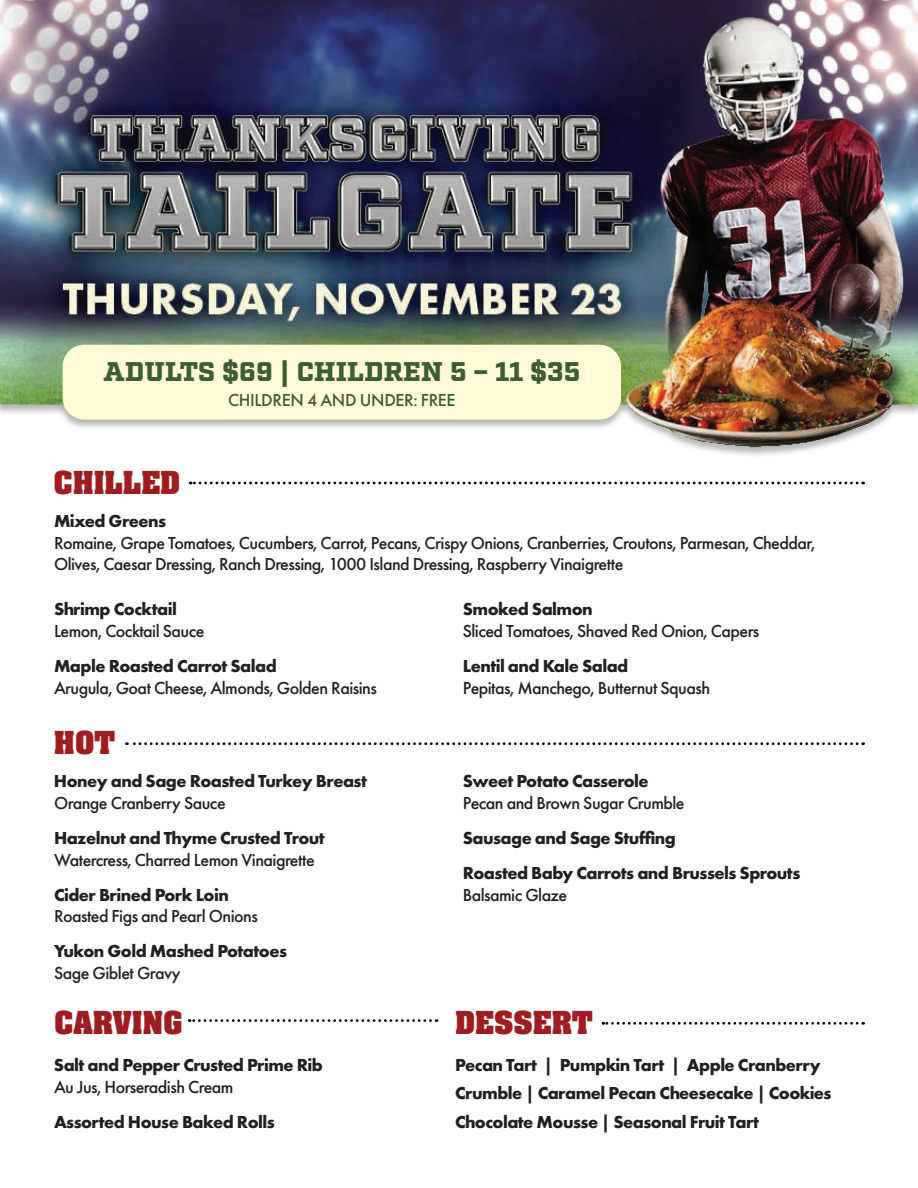
<style>
.page{position:relative;width:918px;height:1188px;background:#fff}
.page>*{position:absolute;margin:0;border:0;box-sizing:border-box;transform-origin:0 0}
.t1{font:900 27px "Factoria";color:#3d5d34}
.t2{font:700 27px "Aachen Std";color:#9f1d20}
.t3{font:500 18px/21.6px "Futura PT";letter-spacing:-.03em;color:#231f20}
.t4{font:700 18px/28.5px "Futura PT";letter-spacing:-.03em;color:#231f20}
.t5{font:500 18px "Futura PT";letter-spacing:-.02em;color:#3d5d34}
</style>
<div class="page">
<svg style="left:190px;top:482px;width:667px;height:2px"></svg>
<svg style="left:126px;top:742px;width:731px;height:3px"></svg>
<svg style="left:189px;top:1019px;width:248px;height:3px"></svg>
<svg style="left:603px;top:1022px;width:254px;height:3px"></svg>
<img style="left:0;top:0;width:918px;height:454px">
<div style="left:63px;top:345px;width:558px;height:75px;background:#fffbd6;border-radius:22px"></div>
<h1 class="t1" style="left:104px;top:355px;width:478px">ADULTS $69 | CHILDREN 5 – 11 $35</h1>
<p class="t5" style="left:228px;top:389px;width:229px">CHILDREN 4 AND UNDER: FREE</p>
<h1 class="t2" style="left:54px;top:463px;width:128px">CHILLED</h1>
<p class="t4" style="left:54px;top:506px;width:114px">Mixed Greens</p>
<p class="t3" style="left:54px;top:532px;width:763px">Romaine, Grape Tomatoes, Cucumbers, Carrot, Pecans, Crispy Onions, Cranberries, Croutons, Parmesan, Cheddar,<br>Olives, Caesar Dressing, Ranch Dressing, 1000 Island Dressing, Raspberry Vinaigrette</p>
<p class="t4" style="left:54px;top:595px;width:124px">Shrimp Cocktail</p>
<p class="t3" style="left:54px;top:620px;width:152px">Lemon, Cocktail Sauce</p>
<p class="t4" style="left:54px;top:651px;width:224px">Maple Roasted Carrot Salad</p>
<p class="t3" style="left:54px;top:677px;width:324px">Arugula, Goat Cheese, Almonds, Golden Raisins</p>
<p class="t4" style="left:463px;top:595px;width:131px">Smoked Salmon</p>
<p class="t3" style="left:463px;top:620px;width:298px">Sliced Tomatoes, Shaved Red Onion, Capers</p>
<p class="t4" style="left:463px;top:651px;width:167px">Lentil and Kale Salad</p>
<p class="t3" style="left:463px;top:677px;width:249px">Pepitas, Manchego, Butternut Squash</p>
<h1 class="t2" style="left:54px;top:723px;width:62px">HOT</h1>
<p class="t4" style="left:54px;top:767px;width:314px">Honey and Sage Roasted Turkey Breast</p>
<p class="t3" style="left:54px;top:792px;width:173px">Orange Cranberry Sauce</p>
<p class="t4" style="left:54px;top:823px;width:272px">Hazelnut and Thyme Crusted Trout</p>
<p class="t3" style="left:54px;top:849px;width:262px">Watercress, Charred Lemon Vinaigrette</p>
<p class="t4" style="left:54px;top:880px;width:176px">Cider Brined Pork Loin</p>
<p class="t3" style="left:54px;top:906px;width:205px">Roasted Figs and Pearl Onions</p>
<p class="t4" style="left:54px;top:937px;width:235px">Yukon Gold Mashed Potatoes</p>
<p class="t3" style="left:54px;top:962px;width:128px">Sage Giblet Gravy</p>
<p class="t4" style="left:463px;top:767px;width:188px">Sweet Potato Casserole</p>
<p class="t3" style="left:463px;top:792px;width:223px">Pecan and Brown Sugar Crumble</p>
<p class="t4" style="left:463px;top:820px;width:339px;line-height:35.1px">Sausage and Sage Stuffing<br>Roasted Baby Carrots and Brussels Sprouts</p>
<p class="t3" style="left:463px;top:884px;width:106px">Balsamic Glaze</p>
<h1 class="t2" style="left:55px;top:1003px;width:129px">CARVING</h1>
<h1 class="t2" style="left:455px;top:1003px;width:139px">DESSERT</h1>
<p class="t4" style="left:54px;top:1050px;width:271px">Salt and Pepper Crusted Prime Rib</p>
<p class="t3" style="left:54px;top:1076px;width:181px">Au Jus, Horseradish Cream</p>
<p class="t4" style="left:54px;top:1107px;width:222px">Assorted House Baked Rolls</p>
<p class="t4" style="left:455px;top:1050px;width:378px">Pecan Tart | Pumpkin Tart | Apple Cranberry<br>Crumble | Caramel Pecan Cheesecake | Cookies<br>Chocolate Mousse | Seasonal Fruit Tart</p>
</div>
